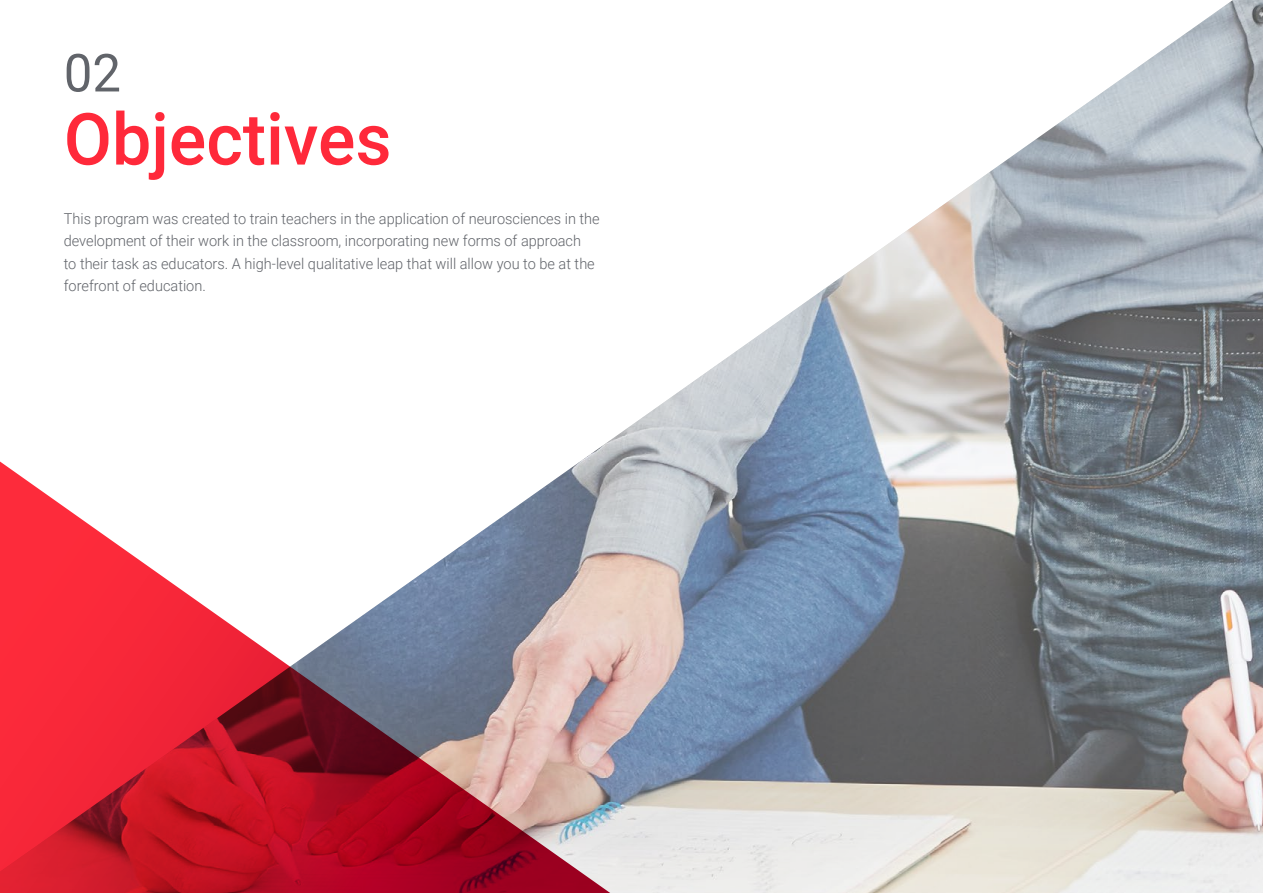
<style>
.page{position:relative;width:1263px;height:893px;background:#fff}
.page>*{position:absolute;margin:0;border:0;box-sizing:border-box;transform-origin:0 0}
.t1{font:500 72px "Roboto";color:#ff293a}
.t2{font:52.5px "Roboto";color:#61646a}
.t3{font:300 15px/22.5px "Roboto";color:#61646a}
</style>
<div class="page">
<img style="left:602px;top:0;width:661px;height:893px">
<svg style="left:0;top:446px;width:640px;height:447px"></svg>
<h2 class="t2" style="left:64px;top:36px;width:59px">02</h2>
<h1 class="t1" style="left:64px;top:89px;width:329px">Objectives</h1>
<p class="t3" style="left:64px;top:207px;width:537px">This program was created to train teachers in the application of neurosciences in the development of their work in the classroom, incorporating new forms of approach<br>to their task as educators. A high-level qualitative leap that will allow you to be at the forefront of education.</p>
</div>
